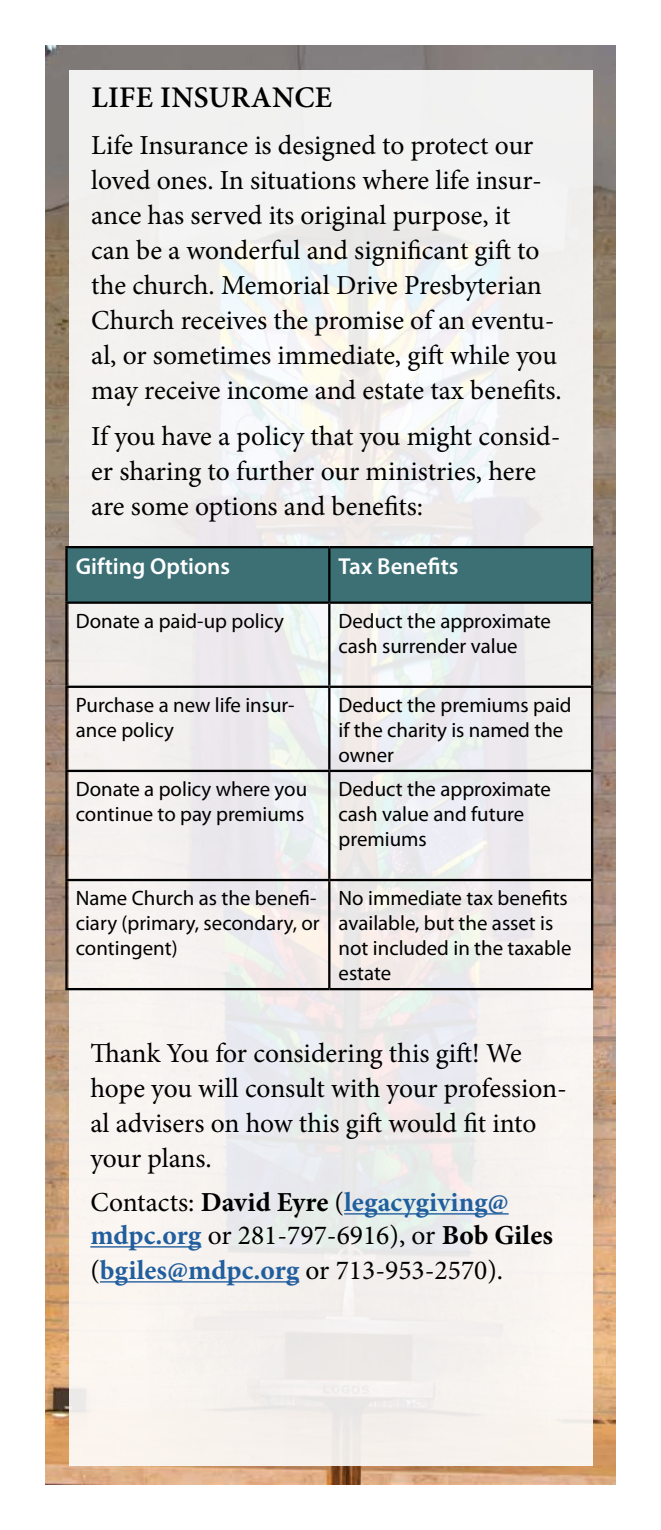
<style>
.page{position:relative;width:661px;height:1530px;background:#fff}
.page>*{position:absolute;margin:0;border:0;box-sizing:border-box;transform-origin:0 0}
.t1{font:600 30px "Minion Pro";letter-spacing:.01em;color:#000}
.t2{font:27.5px/35px "Minion Pro";color:#000}
.t3{font:600 23.25px "Myriad Pro";color:#fff}
.t4{font:20.75px/25px "Myriad Pro";color:#000}
.s1{font-weight:700}
.s2{font-weight:700;color:#215e9e}
</style>
<div class="page">
<img style="left:45px;top:45px;width:570px;height:1440px">
<div style="left:69px;top:71px;width:524px;height:1395px;background:#f2f1ef"></div>
<hr style="left:344px;top:1213px;width:164px;height:2px;background:#215e9e">
<hr style="left:90px;top:1246px;width:111px;height:2px;background:#215e9e">
<hr style="left:100px;top:1281px;width:199px;height:2px;background:#215e9e">
<div style="left:68px;top:548px;width:523px;height:53px;background:#3c7075"></div>
<hr style="left:65px;top:546px;width:264px;height:2px;background:#000">
<hr style="left:65px;top:548px;width:3px;height:53px;background:#000">
<hr style="left:329px;top:546px;width:264px;height:2px;background:#000">
<hr style="left:328px;top:548px;width:2px;height:53px;background:#000">
<hr style="left:591px;top:548px;width:2px;height:53px;background:#000">
<hr style="left:65px;top:601px;width:264px;height:3px;background:#000">
<hr style="left:65px;top:604px;width:3px;height:82px;background:#000">
<hr style="left:329px;top:601px;width:264px;height:3px;background:#000">
<hr style="left:328px;top:604px;width:2px;height:82px;background:#000">
<hr style="left:591px;top:604px;width:2px;height:82px;background:#000">
<hr style="left:65px;top:686px;width:264px;height:2px;background:#000">
<hr style="left:65px;top:688px;width:3px;height:82px;background:#000">
<hr style="left:329px;top:686px;width:264px;height:2px;background:#000">
<hr style="left:328px;top:688px;width:2px;height:82px;background:#000">
<hr style="left:591px;top:688px;width:2px;height:82px;background:#000">
<hr style="left:65px;top:770px;width:264px;height:2px;background:#000">
<hr style="left:65px;top:772px;width:3px;height:107px;background:#000">
<hr style="left:329px;top:770px;width:264px;height:2px;background:#000">
<hr style="left:328px;top:772px;width:2px;height:107px;background:#000">
<hr style="left:591px;top:772px;width:2px;height:107px;background:#000">
<hr style="left:65px;top:879px;width:264px;height:2px;background:#000">
<hr style="left:65px;top:881px;width:3px;height:107px;background:#000">
<hr style="left:329px;top:879px;width:264px;height:2px;background:#000">
<hr style="left:328px;top:881px;width:2px;height:107px;background:#000">
<hr style="left:591px;top:881px;width:2px;height:107px;background:#000">
<hr style="left:65px;top:988px;width:264px;height:2px;background:#000">
<hr style="left:329px;top:988px;width:264px;height:2px;background:#000">
<p class="t1" style="left:91px;top:77px;width:242px">LIFE INSURANCE</p>
<p class="t2" style="left:91px;top:127px;width:472px">Life Insurance is designed to protect our loved ones. In situations where life insur&shy;ance has served its original purpose, it<br>can be a wonderful and significant gift to the church. Memorial Drive Presbyterian Church receives the promise of an eventu&shy;al, or sometimes immediate, gift while you may receive income and estate tax benefits.</p>
<p class="t2" style="left:91px;top:419px;width:470px">If you have a policy that you might consid&shy;er sharing to further our ministries, here are some options and benefits:</p>
<p class="t3" style="left:76px;top:551px;width:156px">Gifting Options</p>
<p class="t3" style="left:338px;top:551px;width:121px">Tax Benefits</p>
<p class="t4" style="left:76px;top:608px;width:210px">Donate a paid-up policy</p>
<p class="t4" style="left:338px;top:608px;width:214px">Deduct the approximate cash surrender value</p>
<p class="t4" style="left:76px;top:692px;width:220px">Purchase a new life insur&shy;ance policy</p>
<p class="t4" style="left:338px;top:692px;width:234px">Deduct the premiums paid if the charity is named the owner</p>
<p class="t4" style="left:76px;top:776px;width:233px">Donate a policy where you continue to pay premiums</p>
<p class="t4" style="left:338px;top:776px;width:214px">Deduct the approximate cash value and future premiums</p>
<p class="t4" style="left:76px;top:885px;width:245px">Name Church as the benefi&shy;ciary (primary, secondary, or contingent)</p>
<p class="t4" style="left:338px;top:885px;width:234px">No immediate tax benefits available, but the asset is not included in the taxable estate</p>
<p class="t2" style="left:90px;top:1036px;width:478px">Thank You for considering this gift! We hope you will consult with your profession&shy;al advisers on how this gift would fit into your plans.</p>
<p class="t2" style="left:90px;top:1186px;width:464px;line-height:34px">Contacts: <span class="s1">David Eyre</span> (<span class="s2">legacygiving@ mdpc.org</span> or 281-797-6916), or <span class="s1">Bob Giles </span>(<span class="s2">bgiles@mdpc.org</span> or 713-953-2570).</p>
</div>
